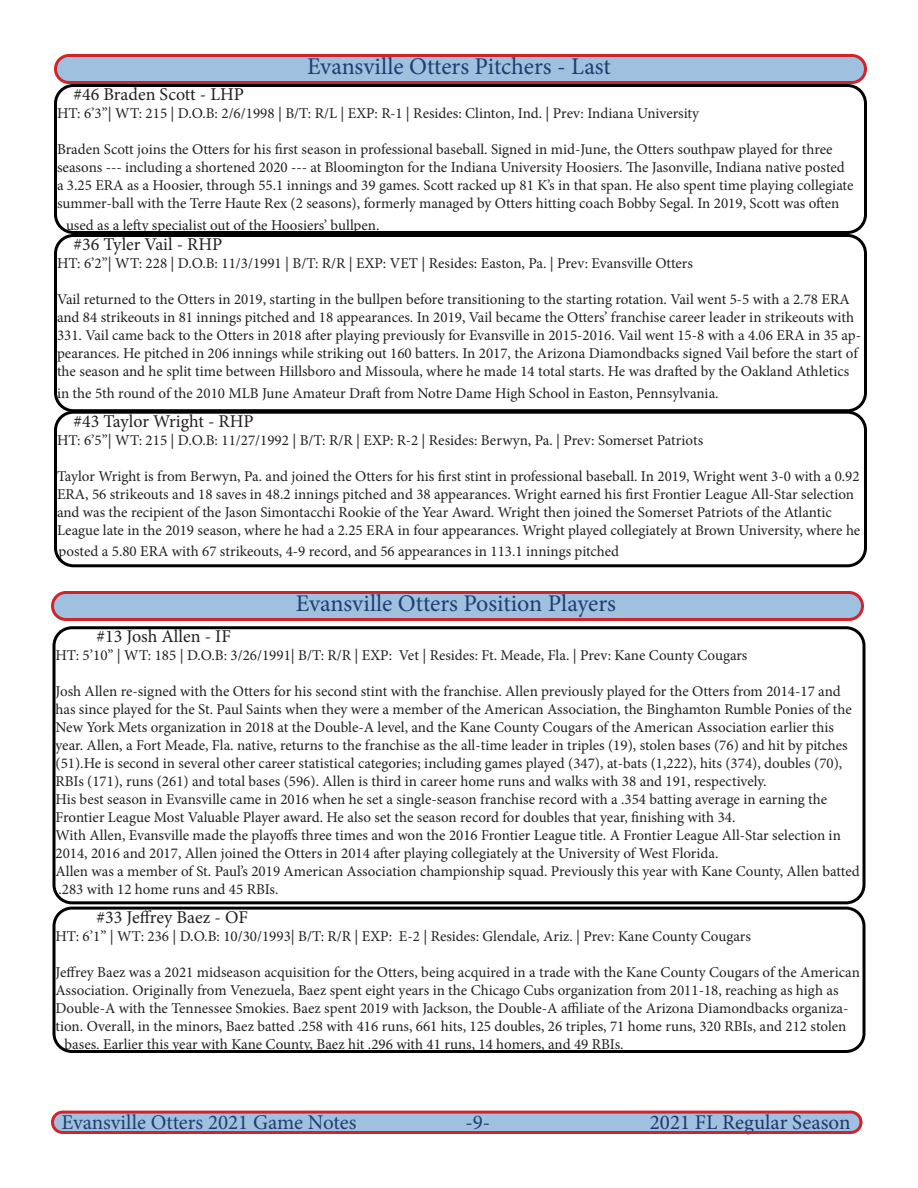
<style>
.page{position:relative;width:918px;height:1188px;background:#fff}
.page>*{position:absolute;margin:0;border:0;box-sizing:border-box;transform-origin:0 0}
.t1{font:24px "Minion Pro";letter-spacing:-.005em;color:#1e3e71}
.t2{font:21px "Minion Pro";color:#1e3e71}
.t3{font:21px "Minion Pro";color:#20366c}
.t4{font:18px "Minion Pro";color:#231f20}
.t5{font:15px/18px "Minion Pro";color:#231f20}
</style>
<div class="page">
<div style="left:52px;top:1112px;width:809px;height:21px;background:#9fc0de;border-radius:10px"></div>
<div style="left:51px;top:1111px;width:812px;height:23px;border:3px solid #d1232a;border-radius:10px"></div>
<div style="left:52px;top:592px;width:810px;height:28px;background:#9fc0de;border-radius:14px"></div>
<div style="left:51px;top:591px;width:813px;height:30px;border:3px solid #d1232a;border-radius:14px"></div>
<div style="left:54px;top:234px;width:813px;height:178px;border:3px solid #000;border-radius:18px"></div>
<div style="left:56px;top:56px;width:810px;height:26px;background:#9fc0de;border-radius:14px"></div>
<div style="left:54px;top:54px;width:813px;height:30px;border:3px solid #d1232a;border-radius:14px"></div>
<div style="left:54px;top:411px;width:813px;height:156px;border:3px solid #000;border-radius:18px"></div>
<div style="left:54px;top:84px;width:813px;height:150px;border:3px solid #000;border-radius:18px"></div>
<div style="left:52px;top:626px;width:814px;height:278px;border:3px solid #000;border-radius:18px"></div>
<div style="left:52px;top:907px;width:814px;height:146px;border:3px solid #000;border-radius:18px"></div>
<p class="t1" style="left:307px;top:51px;width:305px">Evansville Otters Pitchers - Last</p>
<p class="t4" style="left:74px;top:82px;width:172px">#46 Braden Scott - LHP</p>
<p class="t5" style="left:57px;top:104px;width:644px">HT: 6’3”| WT: 215 | D.O.B: 2/6/1998 | B/T: R/L | EXP: R-1 | Resides: Clinton, Ind. | Prev: Indiana University</p>
<p class="t5" style="left:57px;top:140px;width:777px">Braden Scott joins the Otters for his first season in professional baseball. Signed in mid-June, the Otters southpaw played for three</p>
<p class="t5" style="left:57px;top:158px;width:789px">seasons --- including a shortened 2020 --- at Bloomington for the Indiana University Hoosiers. The Jasonville, Indiana native posted</p>
<p class="t5" style="left:57px;top:176px;width:798px">a 3.25 ERA as a Hoosier, through 55.1 innings and 39 games. Scott racked up 81 K’s in that span. He also spent time playing collegiate</p>
<p class="t5" style="left:57px;top:194px;width:784px">summer-ball with the Terre Haute Rex (2 seasons), formerly managed by Otters hitting coach Bobby Segal. In 2019, Scott was often</p>
<p class="t5" style="left:66px;top:216px;width:315px">used as a lefty specialist out of the Hoosiers’ bullpen.</p>
<p class="t4" style="left:74px;top:232px;width:150px">#36 Tyler Vail - RHP</p>
<p class="t5" style="left:57px;top:254px;width:637px">HT: 6’2”| WT: 228 | D.O.B: 11/3/1991 | B/T: R/R | EXP: VET | Resides: Easton, Pa. | Prev: Evansville Otters</p>
<p class="t5" style="left:57px;top:290px;width:806px">Vail returned to the Otters in 2019, starting in the bullpen before transitioning to the starting rotation. Vail went 5-5 with a 2.78 ERA and 84 strikeouts in 81 innings pitched and 18 appearances. In 2019, Vail became the Otters’ franchise career leader in strikeouts with 331. Vail came back to the Otters in 2018 after playing previously for Evansville in 2015-2016. Vail went 15-8 with a 4.06 ERA in 35 ap&shy;pearances. He pitched in 206 innings while striking out 160 batters. In 2017, the Arizona Diamondbacks signed Vail before the start of the season and he split time between Hillsboro and Missoula, where he made 14 total starts. He was drafted by the Oakland Athletics</p>
<p class="t5" style="left:57px;top:384px;width:663px">in the 5th round of the 2010 MLB June Amateur Draft from Notre Dame High School in Easton, Pennsylvania.</p>
<p class="t4" style="left:74px;top:409px;width:182px">#43 Taylor Wright - RHP</p>
<p class="t5" style="left:57px;top:431px;width:648px">HT: 6’5”| WT: 215 | D.O.B: 11/27/1992 | B/T: R/R | EXP: R-2 | Resides: Berwyn, Pa. | Prev: Somerset Patriots</p>
<p class="t5" style="left:57px;top:467px;width:804px">Taylor Wright is from Berwyn, Pa. and joined the Otters for his first stint in professional baseball. In 2019, Wright went 3-0 with a 0.92</p>
<p class="t5" style="left:57px;top:485px;width:799px">ERA, 56 strikeouts and 18 saves in 48.2 innings pitched and 38 appearances. Wright earned his first Frontier League All-Star selection</p>
<p class="t5" style="left:57px;top:503px;width:776px">and was the recipient of the Jason Simontacchi Rookie of the Year Award. Wright then joined the Somerset Patriots of the Atlantic</p>
<p class="t5" style="left:57px;top:521px;width:805px">League late in the 2019 season, where he had a 2.25 ERA in four appearances. Wright played collegiately at Brown University, where he</p>
<p class="t5" style="left:58px;top:543px;width:562px">posted a 5.80 ERA with 67 strikeouts, 4-9 record, and 56 appearances in 113.1 innings pitched</p>
<p class="t1" style="left:296px;top:588px;width:322px">Evansville Otters Position Players</p>
<p class="t4" style="left:97px;top:625px;width:136px">#13 Josh Allen - IF</p>
<p class="t5" style="left:56px;top:647px;width:693px">HT: 5’10” | WT: 185 | D.O.B: 3/26/1991| B/T: R/R | EXP: Vet | Resides: Ft. Meade, Fla. | Prev: Kane County Cougars</p>
<p class="t5" style="left:56px;top:683px;width:798px">Josh Allen re-signed with the Otters for his second stint with the franchise. Allen previously played for the Otters from 2014-17 and has since played for the St. Paul Saints when they were a member of the American Association, the Binghamton Rumble Ponies of the New York Mets organization in 2018 at the Double-A level, and the Kane County Cougars of the American Association earlier this year. Allen, a Fort Meade, Fla. native, returns to the franchise as the all-time leader in triples (19), stolen bases (76) and hit by pitches (51).He is second in several other career statistical categories; including games played (347), at-bats (1,222), hits (374), doubles (70), RBIs (171), runs (261) and total bases (596). Allen is third in career home runs and walks with 38 and 191, respectively.</p>
<p class="t5" style="left:56px;top:791px;width:773px">His best season in Evansville came in 2016 when he set a single-season franchise record with a .354 batting average in earning the<br>Frontier League Most Valuable Player award. He also set the season record for doubles that year, finishing with 34.</p>
<p class="t5" style="left:56px;top:827px;width:787px">With Allen, Evansville made the playoffs three times and won the 2016 Frontier League title. A Frontier League All-Star selection in<br>2014, 2016 and 2017, Allen joined the Otters in 2014 after playing collegiately at the University of West Florida.</p>
<p class="t5" style="left:56px;top:863px;width:806px">Allen was a member of St. Paul’s 2019 American Association championship squad. Previously this year with Kane County, Allen batted .283 with 12 home runs and 45 RBIs.</p>
<p class="t4" style="left:97px;top:905px;width:153px">#33 Jeffrey Baez - OF</p>
<p class="t5" style="left:56px;top:927px;width:697px">HT: 6’1” | WT: 236 | D.O.B: 10/30/1993| B/T: R/R | EXP: E-2 | Resides: Glendale, Ariz. | Prev: Kane County Cougars</p>
<p class="t5" style="left:56px;top:963px;width:806px">Jeffrey Baez was a 2021 midseason acquisition for the Otters, being acquired in a trade with the Kane County Cougars of the American</p>
<p class="t5" style="left:56px;top:981px;width:785px">Association. Originally from Venezuela, Baez spent eight years in the Chicago Cubs organization from 2011-18, reaching as high as</p>
<p class="t5" style="left:56px;top:999px;width:795px">Double-A with the Tennessee Smokies. Baez spent 2019 with Jackson, the Double-A affiliate of the Arizona Diamondbacks organiza-</p>
<p class="t5" style="left:56px;top:1017px;width:792px">tion. Overall, in the minors, Baez batted .258 with 416 runs, 661 hits, 125 doubles, 26 triples, 71 home runs, 320 RBIs, and 212 stolen</p>
<p class="t5" style="left:64px;top:1035px;width:561px">bases. Earlier this year with Kane County, Baez hit .296 with 41 runs, 14 homers, and 49 RBIs.</p>
<p class="t2" style="left:62px;top:1108px;width:296px">Evansville Otters 2021 Game Notes</p>
<p class="t2" style="left:465px;top:1108px;width:27px">-9-</p>
<p class="t3" style="left:650px;top:1108px;width:202px">2021 FL Regular Season</p>
</div>
